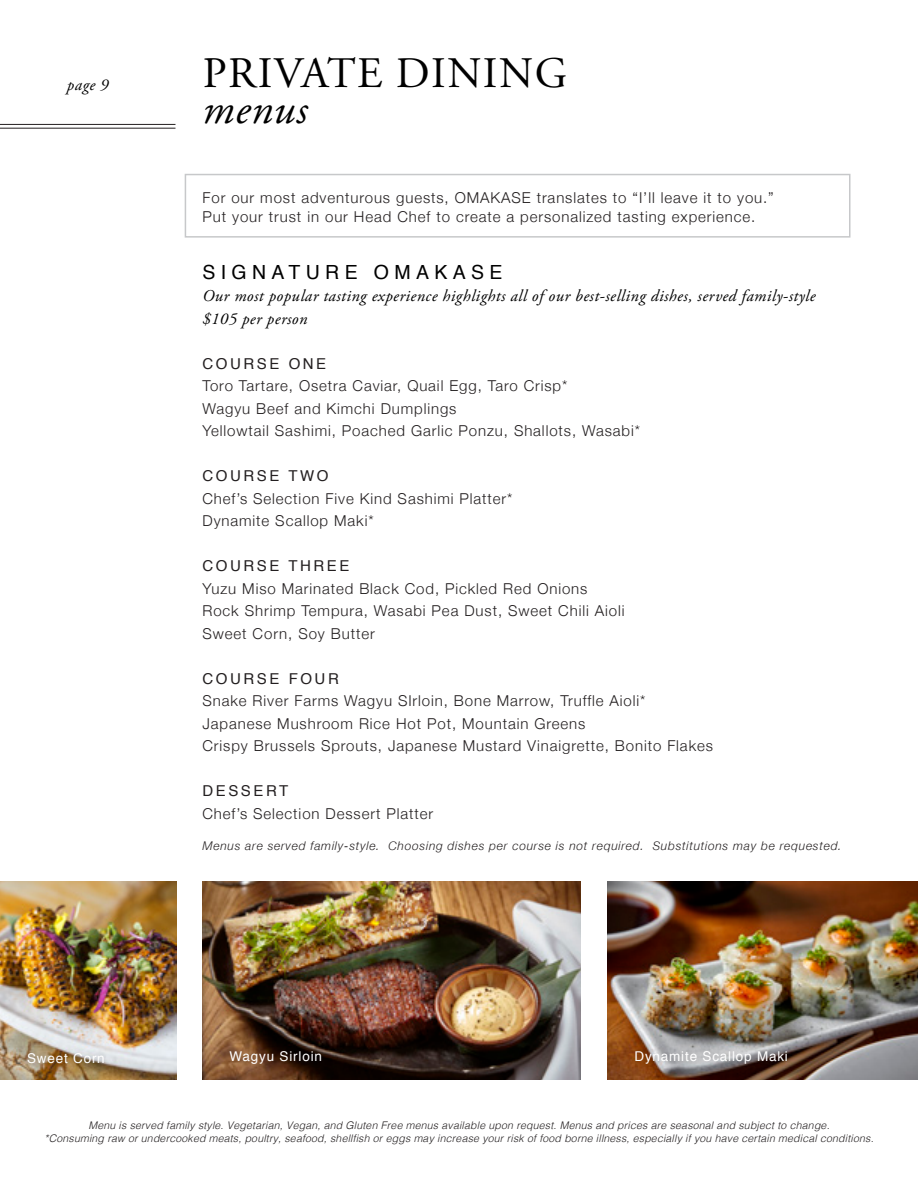
<style>
.page{position:relative;width:918px;height:1188px;background:#fff}
.page>*{position:absolute;margin:0;border:0;box-sizing:border-box;transform-origin:0 0}
.t1{font:43.5px "Adobe Garamond Pro";letter-spacing:.035em;color:#000}
.t2{font:italic 43.5px "Adobe Garamond Pro";letter-spacing:.02em;color:#000}
.t3{font:19.5px "Helvetica";letter-spacing:.275em;color:#000}
.t4{font:italic 16.5px/22.5px "Adobe Garamond Pro";letter-spacing:.03em;color:#000}
.t5{font:15px/22.5px "Helvetica Neue LT Std Lt";letter-spacing:.06em;color:#231f20}
.t6{font:15px "Helvetica";letter-spacing:.17em;color:#231f20}
.t7{font:13.5px "Helvetica";letter-spacing:.06em;color:#fff}
.t8{font:italic 12px "Helvetica Neue";letter-spacing:.06em;color:#231f20}
.t9{font:italic 300 10.5px/13.5px "Helvetica";letter-spacing:.02em;color:#231f20;text-align:center}
</style>
<div class="page">
<img style="left:608px;top:881px;width:310px;height:199px">
<img style="left:202px;top:881px;width:378px;height:199px">
<hr style="left:0;top:128px;width:176px;height:1px;background:#231f20">
<hr style="left:0;top:124px;width:176px;height:1px;background:#231f20">
<div style="left:628px;top:1044px;width:167px;height:27px;background:#231f20;opacity:.25"></div>
<div style="left:223px;top:1045px;width:106px;height:26px;background:#231f20;opacity:.25"></div>
<img style="left:0;top:882px;width:176px;height:198px">
<div style="left:21px;top:1046px;width:90px;height:24px;background:#231f20;opacity:.25"></div>
<div style="left:185px;top:174px;width:665px;height:64px;border:2px solid #c7c8ca"></div>
<p class="t4" style="left:67px;top:74px;width:43px">page 9</p>
<h1 class="t1" style="left:203px;top:48px;width:366px">PRIVATE DINING</h1>
<h1 class="t2" style="left:202px;top:84px;width:107px">menus</h1>
<p class="t5" style="left:202px;top:188px;width:573px;line-height:19.5px">For our most adventurous guests, OMAKASE translates to “I’ll leave it to you.”<br>Put your trust in our Head Chef to create a personalized tasting experience.</p>
<h2 class="t3" style="left:202px;top:257px;width:301px">SIGNATURE OMAKASE</h2>
<p class="t4" style="left:202px;top:285px;width:614px">Our most popular tasting experience highlights all of our best-selling dishes, served family-style $105 per person</p>
<p class="t6" style="left:202px;top:352px;width:125px">COURSE ONE</p>
<p class="t5" style="left:202px;top:374px;width:439px">Toro Tartare, Osetra Caviar, Quail Egg, Taro Crisp*<br>Wagyu Beef and Kimchi Dumplings<br>Yellowtail Sashimi, Poached Garlic Ponzu, Shallots, Wasabi*</p>
<p class="t6" style="left:202px;top:464px;width:128px">COURSE TWO</p>
<p class="t5" style="left:202px;top:487px;width:312px">Chef’s Selection Five Kind Sashimi Platter*<br>Dynamite Scallop Maki*</p>
<p class="t6" style="left:202px;top:554px;width:148px">COURSE THREE</p>
<p class="t5" style="left:202px;top:577px;width:424px">Yuzu Miso Marinated Black Cod, Pickled Red Onions<br>Rock Shrimp Tempura, Wasabi Pea Dust, Sweet Chili Aioli<br>Sweet Corn, Soy Butter</p>
<p class="t6" style="left:202px;top:667px;width:138px">COURSE FOUR</p>
<p class="t5" style="left:202px;top:689px;width:512px">Snake River Farms Wagyu SIrloin, Bone Marrow, Truffle Aioli*<br>Japanese Mushroom Rice Hot Pot, Mountain Greens<br>Crispy Brussels Sprouts, Japanese Mustard Vinaigrette, Bonito Flakes</p>
<p class="t6" style="left:202px;top:779px;width:87px">DESSERT</p>
<p class="t5" style="left:202px;top:802px;width:232px">Chef’s Selection Dessert Platter</p>
<p class="t8" style="left:202px;top:839px;width:641px">Menus are served family-style. Choosing dishes per course is not required. Substitutions may be requested.</p>
<p class="t7" style="left:27px;top:1048px;width:79px">Sweet Corn</p>
<p class="t7" style="left:230px;top:1046px;width:94px">Wagyu Sirloin</p>
<p class="t7" style="left:634px;top:1046px;width:155px">Dynamite Scallop Maki</p>
<p class="t9" style="left:44px;top:1117px;width:831px">Menu is served family style. Vegetarian, Vegan, and Gluten Free menus available upon request. Menus and prices are seasonal and subject to change.<br>*Consuming raw or undercooked meats, poultry, seafood, shellfish or eggs may increase your risk of food borne illness, especially if you have certain medical conditions.</p>
</div>
